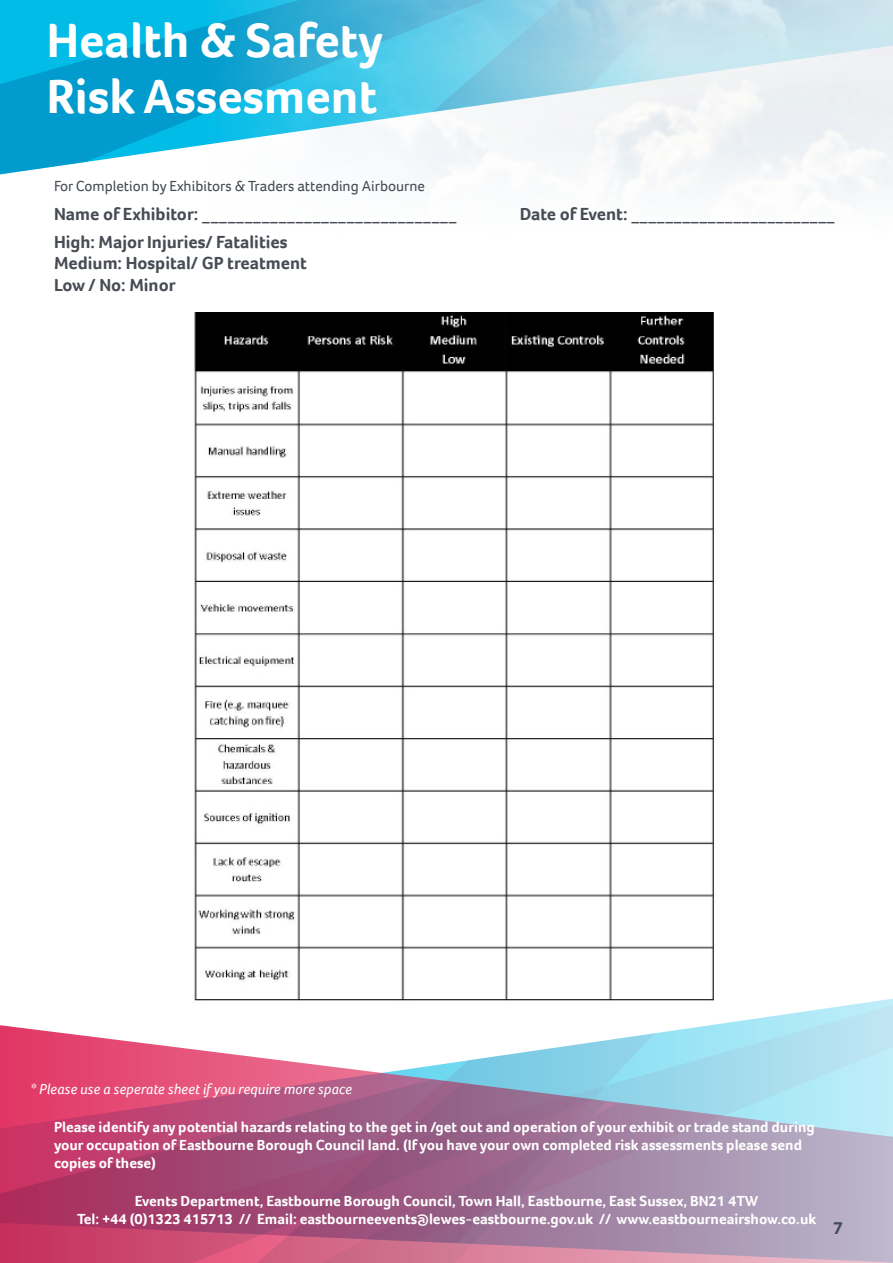
<style>
.page{position:relative;width:893px;height:1263px;background:#fff}
.page>*{position:absolute;margin:0;border:0;box-sizing:border-box;transform-origin:0 0}
.t1{font:700 49.5px "Foco";color:#fff}
.t2{font:700 18px/21.6px "Foco";color:#464b54}
.t3{font:700 15px/18px "Foco";color:#fff}
.t4{font:15px "Foco";color:#464b54}
.t5{font:italic 15px "Foco";color:#fff}
</style>
<div class="page">
<svg style="left:0;top:1010px;width:893px;height:253px;background:#b889a7"></svg>
<svg style="left:0;top:0;width:140px;height:174px;background:#0fadda"></svg>
<img style="left:140px;top:0;width:753px;height:313px">
<img style="left:176px;top:313px;width:555px;height:707px">
<p class="t1" style="left:47px;top:8px;width:338px">Health &amp; Safety</p>
<p class="t1" style="left:47px;top:63px;width:332px">Risk Assesment</p>
<p class="t4" style="left:54px;top:176px;width:372px">For Completion by Exhibitors &amp; Traders attending Airbourne</p>
<p class="t2" style="left:54px;top:203px;width:404px">Name of Exhibitor: ______________________________</p>
<p class="t2" style="left:520px;top:203px;width:317px">Date of Event: ________________________</p>
<p class="t2" style="left:54px;top:231px;width:255px">High: Major Injuries/ Fatalities<br>Medium: Hospital/ GP treatment<br>Low / No: Minor</p>
<p class="t5" style="left:31px;top:1079px;width:323px">* Please use a seperate sheet if you require more space</p>
<p class="t3" style="left:54px;top:1118px;width:762px">Please identify any potential hazards relating to the get in /get out and operation of your exhibit or trade stand during your occupation of Eastbourne Borough Council land. (If you have your own completed risk assessments please send copies of these)</p>
<p class="t3" style="left:135px;top:1192px;width:625px">Events Department, Eastbourne Borough Council, Town Hall, Eastbourne, East Sussex, BN21 4TW</p>
<p class="t3" style="left:77px;top:1210px;width:741px">Tel: +44 (0)1323 415713 // Email: eastbourneevents@lewes-eastbourne.gov.uk // www.eastbourneairshow.co.uk</p>
<p class="t2" style="left:833px;top:1217px;width:11px">7</p>
</div>
